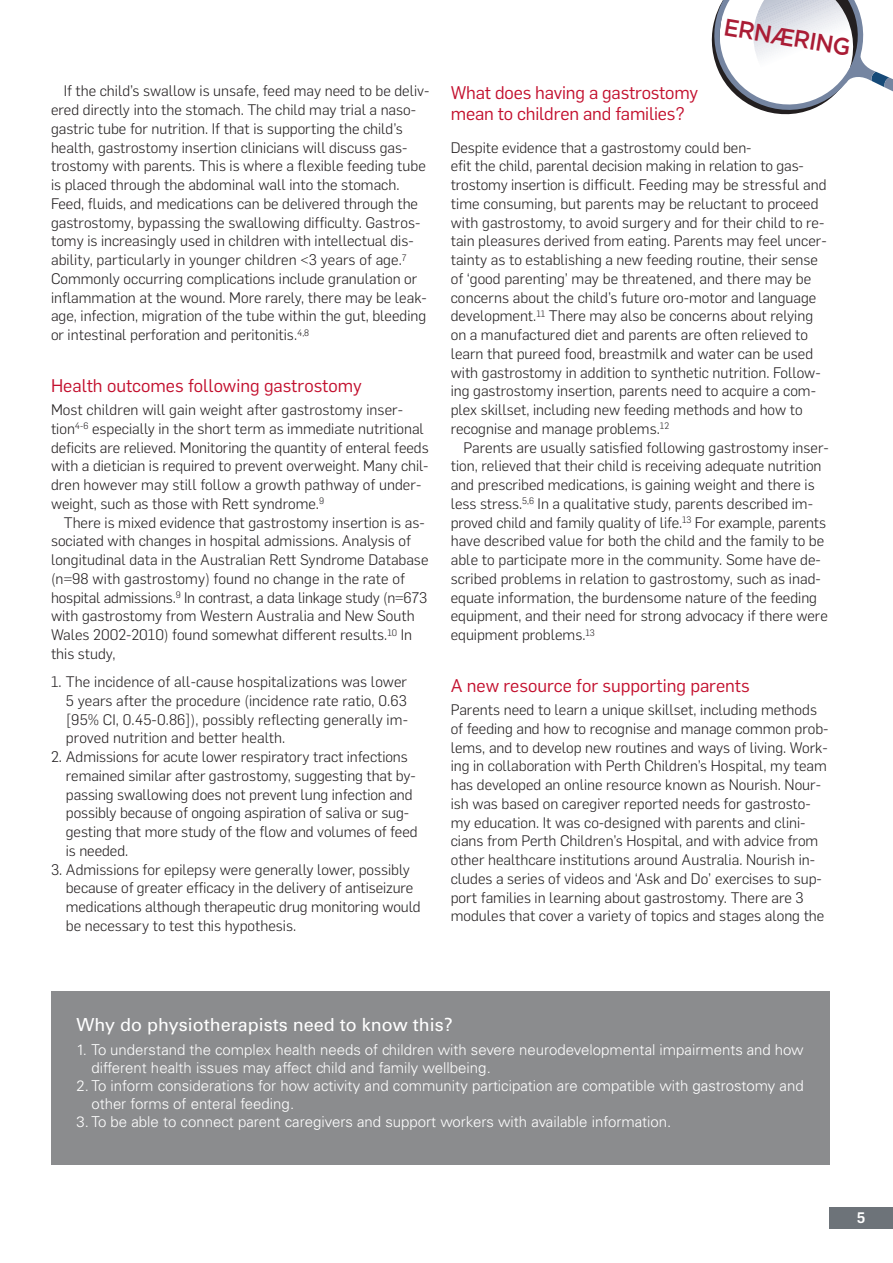
<style>
.page{position:relative;width:893px;height:1263px;background:#fff}
.page>*{position:absolute;margin:0;border:0;box-sizing:border-box;transform-origin:0 0}
.t1{font:500 24.15px "Gotham";color:#aa1c35;scale:.94 1}
.t2{font:18px/21px "Flama";color:#c3102e}
.t3{font:18px "Univers";color:#fff}
.t4{font:300 15px/18.8px "Flama";color:#231f20}
.t5{font:300 15px/18px "Univers";color:#fff}
.t6{font:500 15px "Flama";color:#fff}
</style>
<div class="page">
<div style="left:829px;top:1208px;width:64px;height:21px;background:#6d7379"></div>
<svg style="left:711px;top:0;width:182px;height:115px"></svg>
<div style="left:51px;top:991px;width:778px;height:174px;background:#8b8c8e"></div>
<p class="t4" style="left:51px;top:81px;width:380px;text-indent:13px">If the child’s swallow is unsafe, feed may need to be deliv&shy;ered directly into the stomach. The child may trial a naso&shy;gastric tube for nutrition. If that is supporting the child’s health, gastrostomy insertion clinicians will discuss gas&shy;trostomy with parents. This is where a flexible feeding tube is placed through the abdominal wall into the stomach.<br>Feed, fluids, and medications can be delivered through the gastrostomy, bypassing the swallowing difficulty. Gastros&shy;tomy is increasingly used in children with intellectual dis&shy;ability, particularly in younger children &lt;3 years of age.<sup>7<br></sup>Commonly occurring complications include granulation or inflammation at the wound. More rarely, there may be leak&shy;age, infection, migration of the tube within the gut, bleeding or intestinal perforation and peritonitis.<sup>4,8</sup></p>
<p class="t2" style="left:51px;top:374px;width:312px">Health outcomes following gastrostomy</p>
<p class="t4" style="left:51px;top:400px;width:379px">Most children will gain weight after gastrostomy inser&shy;tion<sup>4-6</sup> especially in the short term as immediate nutritional deficits are relieved. Monitoring the quantity of enteral feeds with a dietician is required to prevent overweight. Many chil&shy;dren however may still follow a growth pathway of under&shy;weight, such as those with Rett syndrome.<sup>9</sup></p>
<p class="t4" style="left:51px;top:512px;width:379px;text-indent:13px">There is mixed evidence that gastrostomy insertion is as&shy;sociated with changes in hospital admissions. Analysis of longitudinal data in the Australian Rett Syndrome Database (n=98 with gastrostomy) found no change in the rate of hospital admissions.<sup>9</sup> In contrast, a data linkage study (n=673 with gastrostomy from Western Australia and New South Wales 2002-2010) found somewhat different results.<sup>10</sup> In this study,</p>
<p class="t4" style="left:66px;top:671px;width:344px;text-align:justify;text-indent:-15px">1. The incidence of all-cause hospitalizations was lower 5 years after the procedure (incidence rate ratio, 0.63 [95% CI, 0.45-0.86]), possibly reflecting generally im&shy;proved nutrition and better health.</p>
<p class="t4" style="left:66px;top:746px;width:353px;text-indent:-15px">2. Admissions for acute lower respiratory tract infections remained similar after gastrostomy, suggesting that by&shy;passing swallowing does not prevent lung infection and possibly because of ongoing aspiration of saliva or sug&shy;gesting that more study of the flow and volumes of feed is needed.</p>
<p class="t4" style="left:66px;top:859px;width:356px;text-indent:-15px">3. Admissions for epilepsy were generally lower, possibly because of greater efficacy in the delivery of antiseizure medications although therapeutic drug monitoring would be necessary to test this hypothesis.</p>
<h1 class="t1" style="left:727px;top:12px;width:138px;rotate:10deg">ERNÆRING</h1>
<p class="t2" style="left:451px;top:81px;width:249px">What does having a gastrostomy mean to children and families?</p>
<p class="t4" style="left:451px;top:137px;width:377px">Despite evidence that a gastrostomy could ben-<br>efit the child, parental decision making in relation to gas&shy;trostomy insertion is difficult. Feeding may be stressful and time consuming, but parents may be reluctant to proceed with gastrostomy, to avoid surgery and for their child to re&shy;tain pleasures derived from eating. Parents may feel uncer&shy;tainty as to establishing a new feeding routine, their sense of ‘good parenting’ may be threatened, and there may be concerns about the child’s future oro-motor and language development.<sup>11</sup> There may also be concerns about relying on a manufactured diet and parents are often relieved to learn that pureed food, breastmilk and water can be used with gastrostomy in addition to synthetic nutrition. Follow&shy;ing gastrostomy insertion, parents need to acquire a com&shy;plex skillset, including new feeding methods and how to recognise and manage problems.<sup>12</sup></p>
<p class="t4" style="left:451px;top:437px;width:379px;text-indent:13px">Parents are usually satisfied following gastrostomy inser&shy;tion, relieved that their child is receiving adequate nutrition and prescribed medications, is gaining weight and there is less stress.<sup>5,6</sup> In a qualitative study, parents described im&shy;proved child and family quality of life.<sup>13</sup> For example, parents have described value for both the child and the family to be able to participate more in the community. Some have de&shy;scribed problems in relation to gastrostomy, such as inad&shy;equate information, the burdensome nature of the feeding equipment, and their need for strong advocacy if there were equipment problems.<sup>13</sup></p>
<p class="t2" style="left:451px;top:674px;width:301px">A new resource for supporting parents</p>
<p class="t4" style="left:451px;top:700px;width:379px">Parents need to learn a unique skillset, including methods of feeding and how to recognise and manage common prob&shy;lems, and to develop new routines and ways of living. Work&shy;ing in collaboration with Perth Children’s Hospital, my team has developed an online resource known as Nourish. Nour&shy;ish was based on caregiver reported needs for gastrosto&shy;my education. It was co-designed with parents and clini&shy;cians from Perth Children’s Hospital, and with advice from other healthcare institutions around Australia. Nourish in&shy;cludes a series of videos and ‘Ask and Do’ exercises to sup&shy;port families in learning about gastrostomy. There are 3 modules that cover a variety of topics and stages along the</p>
<p class="t3" style="left:77px;top:1013px;width:378px">Why do physiotherapists need to know this?</p>
<p class="t5" style="left:91px;top:1040px;width:714px;text-indent:-15px">1. To understand the complex health needs of children with severe neurodevelopmental impairments and how different health issues may affect child and family wellbeing.</p>
<p class="t5" style="left:91px;top:1076px;width:714px;text-indent:-15px">2. To inform considerations for how activity and community participation are compatible with gastrostomy and other forms of enteral feeding.</p>
<p class="t5" style="left:77px;top:1112px;width:596px">3. To be able to connect parent caregivers and support workers with available information.</p>
<p class="t6" style="left:857px;top:1207px;width:10px">5</p>
</div>
